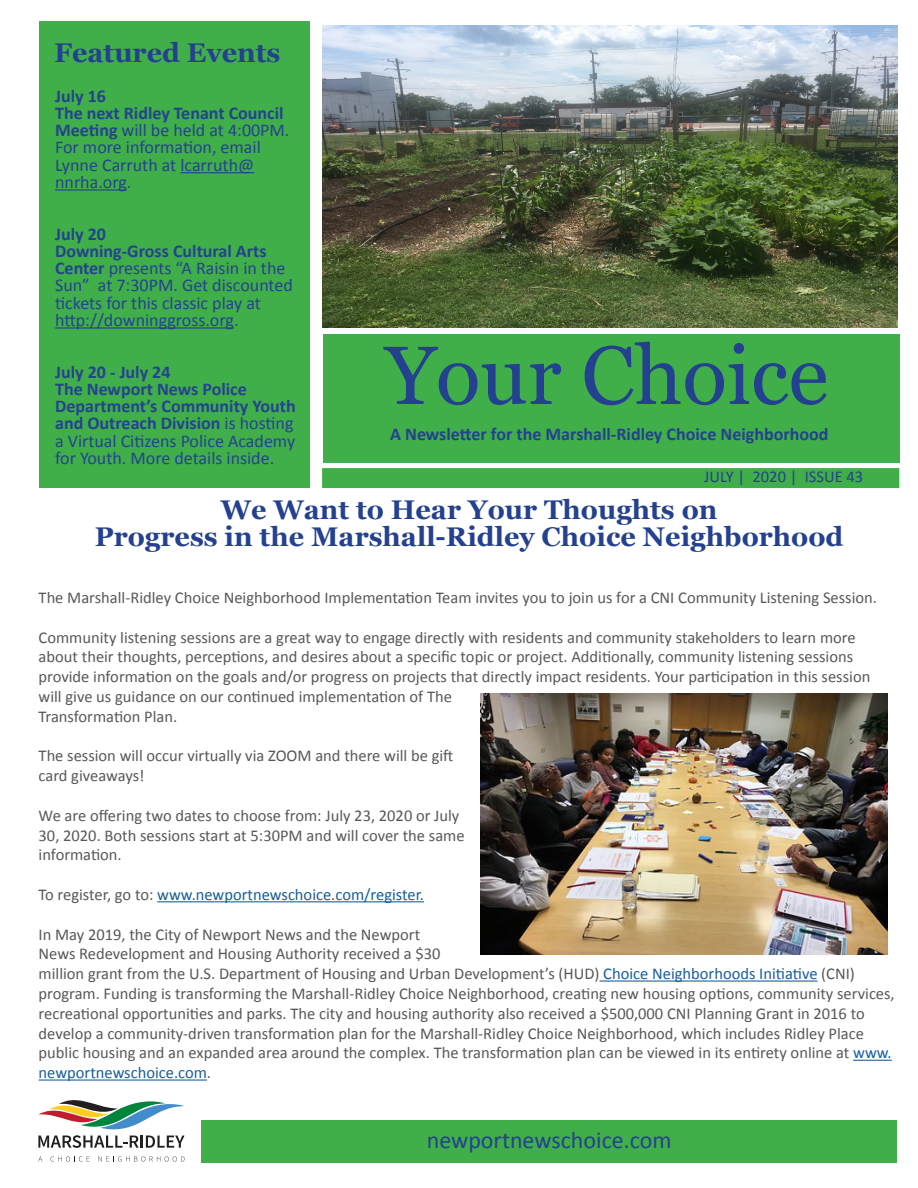
<style>
.page{position:relative;width:918px;height:1188px;background:#fff}
.page>*{position:absolute;margin:0;border:0;box-sizing:border-box;transform-origin:0 0}
.t1{font:82.5px "Georgia";color:#24418f}
.Blue_22{font:700 27px "Georgia";color:#24418f}
.White_22{font:700 27px "Georgia";color:#24418f}
.t2{font:24px "Calibri";color:#24418f}
.Gray_11{font:18px/17.2px "Calibri";color:#24438f}
.Gray_11-2{font:700 18px/17.2px "Calibri";color:#24438f}
.t3{font:700 18px "Calibri";color:#24418f}
.Gray_11-3{font:16.5px/19.8px "Calibri";color:#57585a}
.Gray_11-4{font:16.5px "Calibri";color:#175d9e}
.Gray_11-5{font:16.5px "Calibri";color:#24418f}
.s1{font-weight:700}
.s2{font-weight:400}
.s3{color:#57585a}
.s4{color:#175d9e}
</style>
<div class="page">
<div style="left:201px;top:1120px;width:696px;height:42px;background:#40ae49"></div>
<div style="left:323px;top:334px;width:576px;height:129px;background:#40ae49"></div>
<div style="left:39px;top:21px;width:271px;height:466px;background:#40ae49"></div>
<svg style="left:38px;top:1100px;width:147px;height:48px"></svg>
<svg style="left:38px;top:1156px;width:4px;height:6px"></svg>
<svg style="left:51px;top:1156px;width:39px;height:6px"></svg>
<svg style="left:98px;top:1156px;width:87px;height:6px"></svg>
<div style="left:322px;top:468px;width:577px;height:20px;background:#40ae49;border:2px solid #40ae49"></div>
<div style="left:449px;top:469px;width:414px;height:18px;background:#40ae49"></div>
<hr style="left:180px;top:172px;width:74px;height:1px;background:#24438f">
<hr style="left:55px;top:189px;width:72px;height:2px;background:#24438f">
<hr style="left:55px;top:327px;width:179px;height:2px;background:#24438f">
<hr style="left:157px;top:901px;width:267px;height:1px;background:#175d9e">
<hr style="left:600px;top:981px;width:218px;height:1px;background:#175d9e">
<hr style="left:853px;top:1060px;width:39px;height:1px;background:#175d9e">
<hr style="left:39px;top:1080px;width:168px;height:1px;background:#175d9e">
<img style="left:323px;top:25px;width:575px;height:302px">
<img style="left:481px;top:693px;width:406px;height:261px">
<p class="White_22" style="left:54px;top:35px;width:228px">Featured Events</p>
<p class="Gray_11-2" style="left:55px;top:87px;width:52px">July 16</p>
<p class="Gray_11" style="left:55px;top:104px;width:236px"><span class="s1">The next Ridley Tenant Council<br>Meeting</span> will be held at 4:00PM.<br>For more information, email<br>Lynne Carruth at lcarruth@ nnrha.org.</p>
<p class="Gray_11-2" style="left:55px;top:225px;width:52px">July 20</p>
<p class="Gray_11" style="left:55px;top:242px;width:239px"><span class="s1">Downing-Gross Cultural Arts<br>Center</span> presents “A Raisin in the<br>Sun” at 7:30PM. Get discounted tickets for this classic play at http://downinggross.org.</p>
<p class="Gray_11-2" style="left:55px;top:363px;width:117px">July 20 - July 24</p>
<p class="Gray_11-2" style="left:55px;top:380px;width:242px">The Newport News Police<br>Department’s Community Youth and Outreach Division <span class="s2">is hosting a Virtual Citizens Police Academy for Youth. More details inside.</span></p>
<p class="t1" style="left:385px;top:326px;width:445px">Your Choice</p>
<p class="t3" style="left:390px;top:422px;width:440px">A Newsletter for the Marshall-Ridley Choice Neighborhood</p>
<p class="Gray_11-5" style="left:704px;top:466px;width:160px">JULY | 2020 | ISSUE 43</p>
<p class="Blue_22" style="left:221px;top:492px;width:498px">We Want to Hear Your Thoughts on</p>
<p class="Blue_22" style="left:95px;top:519px;width:750px">Progress in the Marshall-Ridley Choice Neighborhood</p>
<p class="Gray_11-3" style="left:39px;top:588px;width:840px">The Marshall-Ridley Choice Neighborhood Implementation Team invites you to join us for a CNI Community Listening Session.</p>
<p class="Gray_11-3" style="left:39px;top:627px;width:833px">Community listening sessions are a great way to engage directly with residents and community stakeholders to learn more about their thoughts, perceptions, and desires about a specific topic or project. Additionally, community listening sessions provide information on the goals and/or progress on projects that directly impact residents. Your participation in this session will give us guidance on our continued implementation of The<br>Transformation Plan.</p>
<p class="Gray_11-3" style="left:39px;top:746px;width:416px">The session will occur virtually via ZOOM and there will be gift card giveaways!</p>
<p class="Gray_11-3" style="left:39px;top:805px;width:428px">We are offering two dates to choose from: July 23, 2020 or July<br>30, 2020. Both sessions start at 5:30PM and will cover the same information.</p>
<p class="Gray_11-4" style="left:39px;top:884px;width:387px"><span class="s3">To register, go to:</span> www.newportnewschoice.com/register.</p>
<p class="Gray_11-3" style="left:39px;top:924px;width:858px">In May 2019, the City of Newport News and the Newport<br>News Redevelopment and Housing Authority received a $30<br>million grant from the U.S. Department of Housing and Urban Development’s (HUD) <span class="s4">Choice Neighborhoods Initiative</span> (CNI) program. Funding is transforming the Marshall-Ridley Choice Neighborhood, creating new housing options, community services, recreational opportunities and parks. The city and housing authority also received a $500,000 CNI Planning Grant in 2016 to develop a community-driven transformation plan for the Marshall-Ridley Choice Neighborhood, which includes Ridley Place public housing and an expanded area around the complex. The transformation plan can be viewed in its entirety online at <span class="s4">www. newportnewschoice.com</span>.</p>
<p class="t2" style="left:427px;top:1125px;width:246px">newportnewschoice.com</p>
</div>
